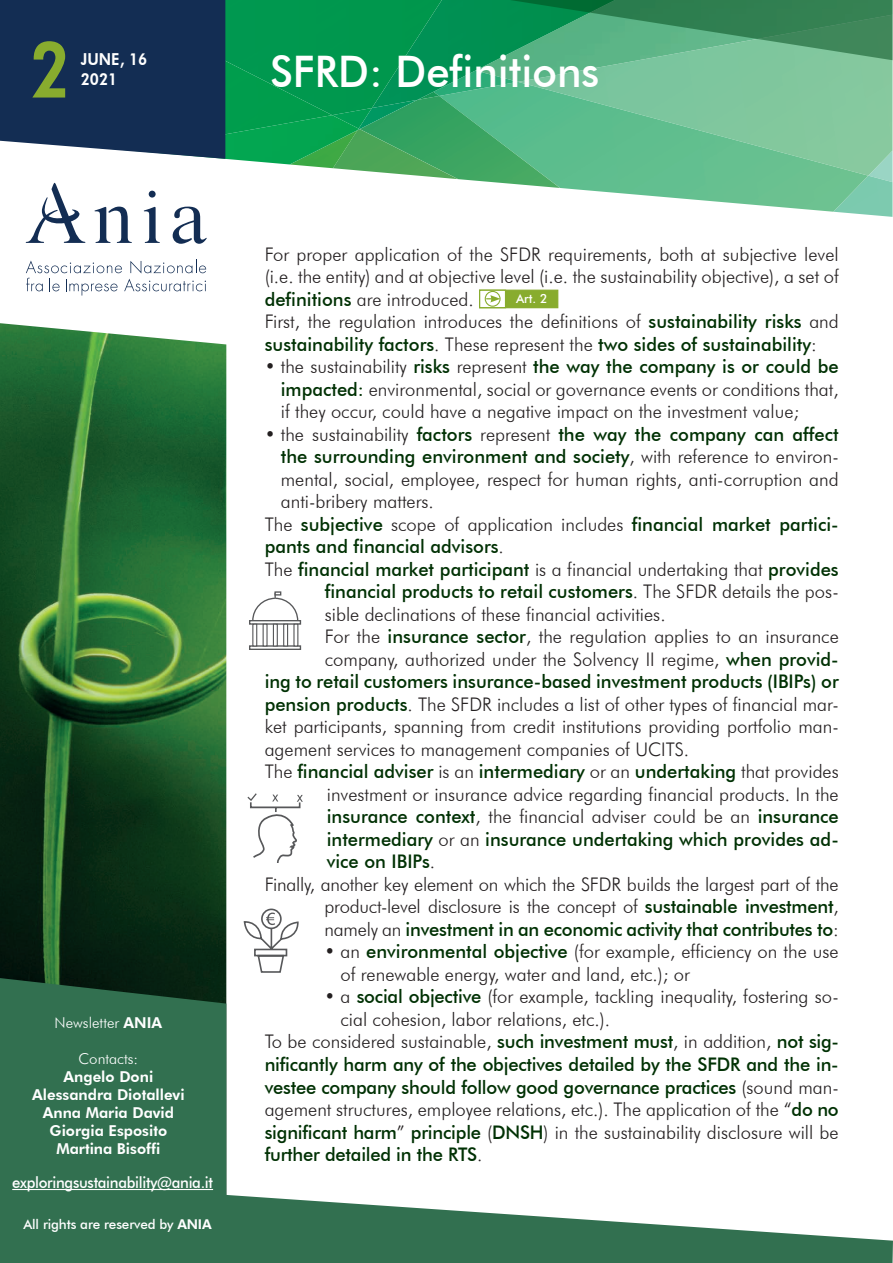
<style>
.page{position:relative;width:893px;height:1263px;background:#fff}
.page>*{position:absolute;margin:0;border:0;box-sizing:border-box;transform-origin:0 0}
.t1{font:800 78px "Futura BT";color:#88ac2e;scale:.85 1}
.t2{font:500 43.5px "Futura BT";color:#fff;scale:.96 1}
.t3{font:300 18.75px/22.5px "Futura BT";color:#231f20;text-align:justify}
.t4{font:500 18.75px "Futura BT";color:#003104}
.t5{font:800 16.5px/19.8px "Futura BT";color:#fff;scale:.9 1}
.t6{font:500 15.75px "Futura BT";letter-spacing:-.02em;color:#fff;scale:.95 1}
.t7{font:800 15px/18px "Futura BT";color:#fff;text-align:center}
.t8{font:300 15px "Futura BT";color:#fff}
.t9{font:500 13.5px "Futura BT";letter-spacing:-.01em;color:#fff}
.t10{font:500 12.6px "Futura BT";color:#fff}
.s1{font-weight:800}
.s2{font-weight:500;color:#003104}
.s3{font-weight:300;color:#231f20}
</style>
<div class="page">
<img style="left:0;top:323px;width:226px;height:655px">
<img style="left:868px;top:82px;width:24px;height:94px">
<img style="left:837px;top:176px;width:55px;height:41px">
<img style="left:560px;top:82px;width:308px;height:130px">
<img style="left:417px;top:108px;width:143px;height:66px">
<img style="left:457px;top:174px;width:274px;height:38px">
<img style="left:333px;top:129px;width:125px;height:50px">
<svg style="left:359px;top:115px;width:58px;height:15px"></svg>
<img style="left:290px;top:164px;width:68px;height:4px">
<img style="left:225px;top:115px;width:134px;height:49px">
<div style="left:615px;top:60px;width:277px;height:22px;background:#7ec69e"></div>
<img style="left:442px;top:0;width:173px;height:108px">
<img style="left:332px;top:0;width:110px;height:115px">
<img style="left:225px;top:0;width:107px;height:151px">
<svg style="left:510px;top:0;width:382px;height:60px;background:#429869"></svg>
<div style="left:0;top:0;width:225px;height:159px;background:#132d53"></div>
<svg style="left:26px;top:183px;width:59px;height:60px"></svg>
<svg style="left:94px;top:207px;width:38px;height:36px"></svg>
<svg style="left:144px;top:191px;width:16px;height:52px"></svg>
<svg style="left:173px;top:207px;width:34px;height:37px"></svg>
<svg style="left:26px;top:260px;width:180px;height:36px"></svg>
<svg style="left:0;top:1179px;width:893px;height:84px;fill:#327050"></svg>
<div style="left:0;top:978px;width:226px;height:226px;background:#327050"></div>
<hr style="left:12px;top:1189px;width:201px;height:1px;background:#fff">
<div style="left:479px;top:290px;width:79px;height:18px;background:#88ac2e"></div>
<svg style="left:479px;top:290px;width:27px;height:18px"></svg>
<div style="left:485px;top:291px;width:16px;height:16px;border:1px solid #88ac2e;border-radius:50%"></div>
<svg style="left:487px;top:295px;width:13px;height:7px"></svg>
<div style="left:249px;top:620px;width:52px;height:5px;border:1px solid #57585a"></div>
<div style="left:249px;top:645px;width:52px;height:5px;border:1px solid #57585a"></div>
<div style="left:252px;top:624px;width:5px;height:22px;border:1px solid #57585a"></div>
<div style="left:263px;top:624px;width:5px;height:22px;border:1px solid #57585a"></div>
<div style="left:273px;top:624px;width:5px;height:22px;border:1px solid #57585a"></div>
<div style="left:283px;top:624px;width:5px;height:22px;border:1px solid #57585a"></div>
<div style="left:293px;top:624px;width:5px;height:22px;border:1px solid #57585a"></div>
<svg style="left:251px;top:591px;width:48px;height:31px"></svg>
<svg style="left:247px;top:793px;width:56px;height:70px"></svg>
<svg style="left:244px;top:908px;width:55px;height:65px"></svg>
<h1 class="t1" style="left:30px;top:22px;width:49px">2</h1>
<p class="t5" style="left:81px;top:50px;width:75px">JUNE, 16<br>2021</p>
<h2 class="t2" style="left:270px;top:45px;width:345px">SFRD: Definitions</h2>
<p class="t8" style="left:55px;top:1013px;width:109px">Newsletter <span class="s1">ANIA</span></p>
<p class="t8" style="left:79px;top:1049px;width:61px">Contacts:</p>
<p class="t7" style="left:32px;top:1067px;width:154px">Angelo Doni<br>Alessandra Diotallevi<br>Anna Maria David<br>Giorgia Esposito<br>Martina Bisoffi</p>
<p class="t6" style="left:12px;top:1172px;width:213px">exploringsustainability@ania.it</p>
<p class="t9" style="left:23px;top:1215px;width:190px">All rights are reserved by <span class="s1">ANIA</span></p>
<p class="t3" style="left:265px;top:243px;width:576px">For proper application of the SFDR requirements, both at subjective level (i.e. the entity) and at objective level (i.e. the sustainability objective), a set of <span class="s2">definitions</span> are introduced.</p>
<p class="t10" style="left:516px;top:291px;width:33px">Art. 2</p>
<p class="t3" style="left:265px;top:310px;width:576px">First, the regulation introduces the definitions of <span class="s2">sustainability risks</span> and <span class="s2">sustainability factors</span>. These represent the <span class="s2">two sides of sustainability</span>:</p>
<p class="t3" style="left:281px;top:355px;width:559px;text-indent:-16px">• the sustainability <span class="s2">risks</span> represent <span class="s2">the way the company is or could be impacted:</span> environmental, social or governance events or conditions that, if they occur, could have a negative impact on the investment value;</p>
<p class="t4" style="left:265px;top:423px;width:575px"><span class="s3">• the sustainability</span> factors <span class="s3">represent</span> the way the company can affect</p>
<p class="t4" style="left:281px;top:445px;width:559px">the surrounding environment and society<span class="s3">, with reference to environ-</span></p>
<p class="t3" style="left:281px;top:468px;width:559px">mental, social, employee, respect for human rights, anti-corruption and</p>
<p class="t3" style="left:281px;top:490px;width:154px">anti-bribery matters.</p>
<p class="t4" style="left:265px;top:513px;width:576px"><span class="s3">The</span> subjective <span class="s3">scope of application includes</span> financial market partici-</p>
<p class="t4" style="left:265px;top:535px;width:241px">pants and financial advisors<span class="s3">.</span></p>
<p class="t4" style="left:265px;top:558px;width:576px"><span class="s3">The</span> financial market participant <span class="s3">is a financial undertaking that</span> provides</p>
<p class="t4" style="left:325px;top:580px;width:515px">financial products to retail customers<span class="s3">. The SFDR details the pos-</span></p>
<p class="t3" style="left:325px;top:603px;width:342px">sible declinations of these financial activities.</p>
<p class="t3" style="left:325px;top:625px;width:515px">For the <span class="s2">insurance sector</span>, the regulation applies to an insurance</p>
<p class="t3" style="left:325px;top:648px;width:515px">company, authorized under the Solvency II regime, <span class="s2">when provid-</span></p>
<p class="t4" style="left:265px;top:670px;width:576px">ing to retail customers insurance-based investment products (IBIPs) or</p>
<p class="t3" style="left:265px;top:693px;width:576px"><span class="s2">pension products</span>. The SFDR includes a list of other types of financial mar-</p>
<p class="t3" style="left:265px;top:715px;width:576px">ket participants, spanning from credit institutions providing portfolio man-</p>
<p class="t3" style="left:265px;top:738px;width:426px">agement services to management companies of UCITS.</p>
<p class="t4" style="left:265px;top:760px;width:576px"><span class="s3">The</span> financial adviser <span class="s3">is an</span> intermediary <span class="s3">or an</span> undertaking <span class="s3">that provides</span></p>
<p class="t3" style="left:327px;top:783px;width:513px">investment or insurance advice regarding financial products. In the</p>
<p class="t3" style="left:327px;top:805px;width:513px"><span class="s2">insurance context</span>, the financial adviser could be an <span class="s2">insurance</span></p>
<p class="t4" style="left:327px;top:828px;width:513px">intermediary <span class="s3">or an</span> insurance undertaking which provides ad-</p>
<p class="t4" style="left:327px;top:850px;width:110px">vice on IBIPs<span class="s3">.</span></p>
<p class="t3" style="left:265px;top:873px;width:575px">Finally, another key element on which the SFDR builds the largest part of the</p>
<p class="t3" style="left:324px;top:895px;width:516px">product-level disclosure is the concept of <span class="s2">sustainable investment</span>,</p>
<p class="t4" style="left:324px;top:918px;width:516px"><span class="s3">namely an</span> investment in an economic activity that contributes to<span class="s3">:</span></p>
<p class="t3" style="left:341px;top:940px;width:500px;text-indent:-16px">• an <span class="s2">environmental objective</span> (for example, efficiency on the use of renewable energy, water and land, etc.); or</p>
<p class="t3" style="left:324px;top:985px;width:516px">• a <span class="s2">social objective</span> (for example, tackling inequality, fostering so-</p>
<p class="t3" style="left:341px;top:1008px;width:271px">cial cohesion, labor relations, etc.).</p>
<p class="t3" style="left:265px;top:1030px;width:576px">To be considered sustainable, <span class="s2">such investment must</span>, in addition, <span class="s2">not sig-</span></p>
<p class="t4" style="left:265px;top:1053px;width:575px">nificantly harm any of the objectives detailed by the SFDR and the in-</p>
<p class="t4" style="left:265px;top:1075px;width:576px">vestee company should follow good governance practices <span class="s3">(sound man-</span></p>
<p class="t3" style="left:265px;top:1098px;width:576px">agement structures, employee relations, etc.). The application of the “<span class="s2">do no</span></p>
<p class="t3" style="left:265px;top:1120px;width:575px"><span class="s2">significant harm</span>” <span class="s2">principle</span> (<span class="s2">DNSH</span>) in the sustainability disclosure will be</p>
<p class="t4" style="left:265px;top:1143px;width:219px">further detailed in the RTS<span class="s3">.</span></p>
</div>
